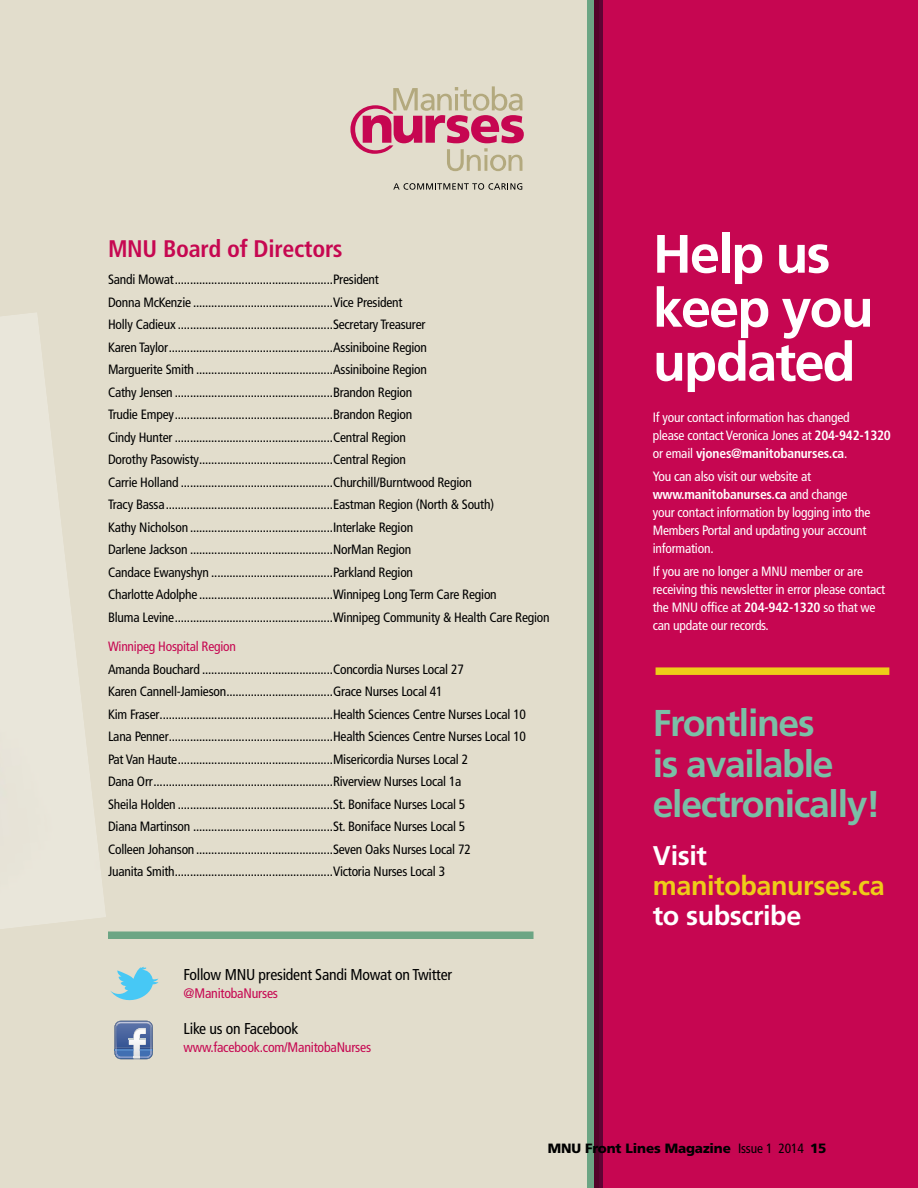
<style>
.page{position:relative;width:918px;height:1188px;background:#fff}
.page>*{position:absolute;margin:0;border:0;box-sizing:border-box;transform-origin:0 0}
.t1{font:700 54px/54px "Frutiger LT Std";letter-spacing:-.035em;color:#fff}
.t2{font:700 37.35px/40.5px "Frutiger LT Std";letter-spacing:-.035em;color:#7abfa6}
.t3{font:700 27px "Frutiger LT Std";letter-spacing:-.015em;color:#eecc18}
.t4{font:700 27px "Frutiger LT Std";letter-spacing:-.015em;color:#fff}
.t5{font:700 condensed 24px "Frutiger LT Std";letter-spacing:-.01em;color:#c60751}
.t6{font:condensed 15.75px "Frutiger LT Std";letter-spacing:-.015em;color:#000}
.t7{font:condensed 13.8px "Frutiger LT Std";letter-spacing:-.015em;color:#c60751}
.t8{font:condensed 13.5px/22.5px "Frutiger LT Std";letter-spacing:-.015em;color:#000}
.t9{font:condensed 13.5px/18px "Frutiger LT Std";letter-spacing:-.015em;color:#fff}
.t10{font:900 13.5px "Frutiger LT Std";letter-spacing:-.01em;color:#000}
.t11{font:condensed 13.5px "Frutiger LT Std";letter-spacing:-.015em;color:#c60751}
.s1{font-weight:700}
.s2{font-weight:400;font-stretch:condensed}
</style>
<div class="page">
<div style="left:0;top:0;width:598px;height:1188px;background:#e2ddcc"></div>
<svg style="left:393px;top:183px;width:129px;height:7px"></svg>
<svg style="left:350px;top:86px;width:174px;height:85px"></svg>
<div style="left:108px;top:932px;width:426px;height:7px;background:#6ca584"></div>
<svg style="left:110px;top:967px;width:49px;height:33px"></svg>
<svg style="left:114px;top:1021px;width:39px;height:38px"></svg>
<img style="left:116px;top:1022px;width:36px;height:6px">
<div style="left:594px;top:0;width:324px;height:1188px;background:#c60651"></div>
<div style="left:656px;top:667px;width:233px;height:8px;background:#eecc18"></div>
<svg style="left:588px;top:0;width:15px;height:1188px;background:#5f4450"></svg>
<img style="left:0;top:313px;width:106px;height:616px">
<h3 class="t5" style="left:108px;top:234px;width:236px">MNU Board of Directors</h3>
<p class="t8" style="left:108px;top:268px;width:443px">Sandi Mowat....................................................President<br>Donna McKenzie ..............................................Vice President<br>Holly Cadieux ...................................................Secretary Treasurer<br>Karen Taylor......................................................Assiniboine Region<br>Marguerite Smith .............................................Assiniboine Region<br>Cathy Jensen ....................................................Brandon Region<br>Trudie Empey....................................................Brandon Region<br>Cindy Hunter ....................................................Central Region<br>Dorothy Pasowisty............................................Central Region<br>Carrie Holland ..................................................Churchill/Burntwood Region<br>Tracy Bassa.......................................................Eastman Region (North &amp; South)<br>Kathy Nicholson ...............................................Interlake Region<br>Darlene Jackson ...............................................NorMan Region<br>Candace Ewanyshyn ........................................Parkland Region<br>Charlotte Adolphe ............................................Winnipeg Long Term Care Region<br>Bluma Levine....................................................Winnipeg Community &amp; Health Care Region</p>
<p class="t11" style="left:108px;top:639px;width:130px">Winnipeg Hospital Region</p>
<p class="t8" style="left:108px;top:658px;width:420px">Amanda Bouchard ...........................................Concordia Nurses Local 27<br>Karen Cannell-Jamieson...................................Grace Nurses Local 41<br>Kim Fraser.........................................................Health Sciences Centre Nurses Local 10<br>Lana Penner......................................................Health Sciences Centre Nurses Local 10<br>Pat Van Haute...................................................Misericordia Nurses Local 2<br>Dana Orr...........................................................Riverview Nurses Local 1a<br>Sheila Holden ...................................................St. Boniface Nurses Local 5<br>Diana Martinson ..............................................St. Boniface Nurses Local 5<br>Colleen Johanson.............................................Seven Oaks Nurses Local 72<br>Juanita Smith....................................................Victoria Nurses Local 3</p>
<p class="t6" style="left:184px;top:965px;width:270px">Follow MNU president Sandi Mowat on Twitter</p>
<p class="t7" style="left:184px;top:985px;width:96px">@ManitobaNurses</p>
<p class="t6" style="left:184px;top:1020px;width:116px">Like us on Facebook</p>
<p class="t7" style="left:184px;top:1039px;width:189px">www.facebook.com/ManitobaNurses</p>
<h1 class="t1" style="left:653px;top:227px;width:222px">Help us keep you updated</h1>
<p class="t9" style="left:653px;top:409px;width:240px">If your contact information has changed<br>please contact Veronica Jones at <span class="s1">204-942-1320 </span>or email <span class="s1">vjones@manitobanurses.ca</span>.</p>
<p class="t9" style="left:653px;top:468px;width:219px">You can also visit our website at <span class="s1">www.manitobanurses.ca</span> and change your contact information by logging into the Members Portal and updating your account information.</p>
<p class="t9" style="left:653px;top:563px;width:234px">If you are no longer a MNU member or are receiving this newsletter in error please contact the MNU office at <span class="s1">204-942-1320</span> so that we can update our records.</p>
<h2 class="t2" style="left:653px;top:703px;width:229px">Frontlines<br>is available electronically!</h2>
<h3 class="t4" style="left:653px;top:840px;width:56px">Visit</h3>
<h3 class="t3" style="left:653px;top:870px;width:234px">manitobanurses.ca</h3>
<h3 class="t4" style="left:653px;top:900px;width:150px">to subscribe</h3>
<p class="t10" style="left:548px;top:1140px;width:280px">MNU Front Lines Magazine <span class="s2">Issue 1 2014</span> 15</p>
</div>
